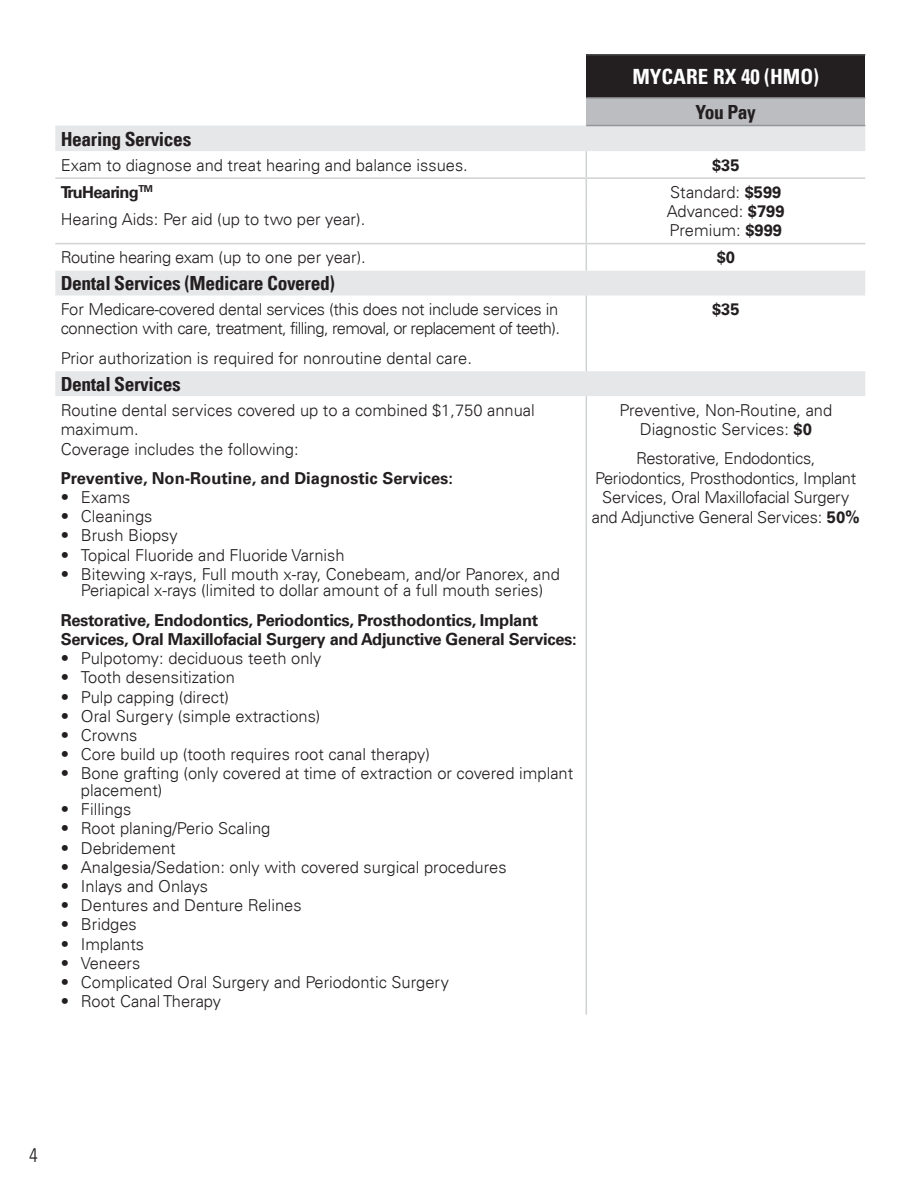
<style>
.page{position:relative;width:918px;height:1188px;background:#fff}
.page>*{position:absolute;margin:0;border:0;box-sizing:border-box;transform-origin:0 0}
.Plan_Name_Cell_Text{font:700 condensed 21px "Univers LT";color:#fff}
.Light_Gray_You_Pay_Cell_Text{font:700 condensed 19.5px "Univers LT";letter-spacing:-.02em;color:#231f20}
.You_Pay_Cell_Text{font:700 condensed 19.5px "Univers LT";letter-spacing:-.02em;color:#231f20}
.t1{font:300 condensed 19.5px "Univers LT";color:#231f20}
.Table_Body___Bulleted_List{font:300 16.5px/16.5px "Univers LT";color:#231f20;text-align:center}
.Body_Copy{font:300 16.5px/19.5px "Univers LT";letter-spacing:-.02em;color:#231f20}
.Body_Copy-2{font:300 16.5px/19.5px "Univers LT";color:#231f20}
.Body_Copy-3{font:700 16.5px/19.5px "Univers LT";letter-spacing:-.02em;color:#231f20}
.Body_Copy-4{font:700 16.5px "Univers LT";color:#231f20}
.Body_Copy-5{font:700 16.5px "Univers LT";letter-spacing:-.04em;color:#231f20}
.s1{font-weight:700}
</style>
<div class="page">
<svg style="left:56px;top:125px;width:530px;height:1px"></svg>
<div style="left:586px;top:55px;width:279px;height:43px;background:#231f20"></div>
<div style="left:586px;top:98px;width:279px;height:28px;background:#bcbdc0"></div>
<svg style="left:55px;top:126px;width:810px;height:270px"></svg>
<hr style="left:55px;top:243px;width:531px;height:1px;background:#d1d2d4">
<svg style="left:586px;top:244px;width:1px;height:27px"></svg>
<hr style="left:586px;top:296px;width:1px;height:75px;background:#d1d2d4">
<hr style="left:586px;top:396px;width:1px;height:619px;background:#d1d2d4">
<hr style="left:55px;top:177px;width:531px;height:2px;background:#d1d2d4">
<hr style="left:586px;top:54px;width:279px;height:2px;background:#4b4c4d">
<hr style="left:586px;top:97px;width:279px;height:2px;background:#939598">
<hr style="left:586px;top:125px;width:279px;height:1px;background:#939598">
<hr style="left:586px;top:177px;width:279px;height:2px;background:#d1d2d4">
<hr style="left:586px;top:243px;width:279px;height:1px;background:#d1d2d4">
<svg style="left:586px;top:151px;width:1px;height:54px"></svg>
<hr style="left:586px;top:205px;width:1px;height:38px;background:#d1d2d4">
<p class="Plan_Name_Cell_Text" style="left:632px;top:64px;width:188px">MYCARE RX 40 (HMO)</p>
<p class="You_Pay_Cell_Text" style="left:696px;top:100px;width:62px">You Pay</p>
<p class="Light_Gray_You_Pay_Cell_Text" style="left:61px;top:127px;width:132px">Hearing Services</p>
<p class="Body_Copy-2" style="left:61px;top:155px;width:409px">Exam to diagnose and treat hearing and balance issues.</p>
<p class="Body_Copy-3" style="left:712px;top:155px;width:29px">$35</p>
<p class="Body_Copy-5" style="left:61px;top:182px;width:94px">TruHearing<sup>TM</sup></p>
<p class="Table_Body___Bulleted_List" style="left:670px;top:184px;width:113px">Standard: <span class="s1">$599</span></p>
<p class="Table_Body___Bulleted_List" style="left:667px;top:203px;width:119px">Advanced: <span class="s1">$799</span></p>
<p class="Table_Body___Bulleted_List" style="left:670px;top:222px;width:114px">Premium: <span class="s1">$999</span></p>
<p class="Table_Body___Bulleted_List" style="left:61px;top:211px;width:306px">Hearing Aids: Per aid (up to two per year).</p>
<p class="Body_Copy" style="left:61px;top:247px;width:307px">Routine hearing exam (up to one per year).</p>
<p class="Body_Copy-3" style="left:717px;top:248px;width:20px">$0</p>
<p class="Light_Gray_You_Pay_Cell_Text" style="left:61px;top:271px;width:276px">Dental Services (Medicare Covered)</p>
<p class="Body_Copy" style="left:61px;top:299px;width:501px">For Medicare-covered dental services (this does not include services in connection with care, treatment, filling, removal, or replacement of teeth).</p>
<p class="Body_Copy-2" style="left:61px;top:348px;width:413px">Prior authorization is required for nonroutine dental care.</p>
<p class="Body_Copy-3" style="left:712px;top:300px;width:29px">$35</p>
<p class="Light_Gray_You_Pay_Cell_Text" style="left:61px;top:372px;width:122px">Dental Services</p>
<p class="Body_Copy-2" style="left:61px;top:400px;width:476px">Routine dental services covered up to a combined $1,750 annual maximum.</p>
<p class="Body_Copy-2" style="left:61px;top:439px;width:240px">Coverage includes the following:</p>
<p class="Body_Copy-4" style="left:61px;top:468px;width:394px">Preventive, Non-Routine, and Diagnostic Services:</p>
<p class="Table_Body___Bulleted_List" style="left:61px;top:489px;width:71px">• Exams</p>
<p class="Table_Body___Bulleted_List" style="left:61px;top:508px;width:93px">• Cleanings</p>
<p class="Table_Body___Bulleted_List" style="left:61px;top:527px;width:119px">• Brush Biopsy</p>
<p class="Table_Body___Bulleted_List" style="left:61px;top:547px;width:285px">• Topical Fluoride and Fluoride Varnish</p>
<p class="Table_Body___Bulleted_List" style="left:61px;top:566px;width:501px">• Bitewing x-rays, Full mouth x-ray, Conebeam, and/or Panorex, and<br>Periapical x-rays (limited to dollar amount of a full mouth series)</p>
<p class="Body_Copy-3" style="left:61px;top:610px;width:517px">Restorative, Endodontics, Periodontics, Prosthodontics, Implant<br>Services, Oral Maxillofacial Surgery and Adjunctive General Services:</p>
<p class="Table_Body___Bulleted_List" style="left:61px;top:650px;width:262px">• Pulpotomy: deciduous teeth only</p>
<p class="Table_Body___Bulleted_List" style="left:61px;top:669px;width:176px">• Tooth desensitization</p>
<p class="Table_Body___Bulleted_List" style="left:61px;top:689px;width:170px">• Pulp capping (direct)</p>
<p class="Table_Body___Bulleted_List" style="left:61px;top:708px;width:261px">• Oral Surgery (simple extractions)</p>
<p class="Table_Body___Bulleted_List" style="left:61px;top:727px;width:78px">• Crowns</p>
<p class="Table_Body___Bulleted_List" style="left:61px;top:746px;width:371px">• Core build up (tooth requires root canal therapy)</p>
<p class="Table_Body___Bulleted_List" style="left:81px;top:765px;width:494px;text-align:left;text-indent:-20px">• Bone grafting (only covered at time of extraction or covered implant placement)</p>
<p class="Table_Body___Bulleted_List" style="left:61px;top:801px;width:72px">• Fillings</p>
<p class="Table_Body___Bulleted_List" style="left:61px;top:820px;width:211px">• Root planing/Perio Scaling</p>
<p class="Table_Body___Bulleted_List" style="left:61px;top:839px;width:116px">• Debridement</p>
<p class="Table_Body___Bulleted_List" style="left:61px;top:859px;width:447px">• Analgesia/Sedation: only with covered surgical procedures</p>
<p class="Table_Body___Bulleted_List" style="left:61px;top:878px;width:149px">• Inlays and Onlays</p>
<p class="Table_Body___Bulleted_List" style="left:61px;top:897px;width:243px">• Dentures and Denture Relines</p>
<p class="Table_Body___Bulleted_List" style="left:61px;top:916px;width:78px">• Bridges</p>
<p class="Table_Body___Bulleted_List" style="left:61px;top:935px;width:85px">• Implants</p>
<p class="Table_Body___Bulleted_List" style="left:61px;top:955px;width:81px">• Veneers</p>
<p class="Table_Body___Bulleted_List" style="left:61px;top:974px;width:390px">• Complicated Oral Surgery and Periodontic Surgery</p>
<p class="Table_Body___Bulleted_List" style="left:61px;top:993px;width:162px">• Root Canal Therapy</p>
<p class="Body_Copy-2" style="left:619px;top:400px;width:214px;text-align:center">Preventive, Non-Routine, and<br>Diagnostic Services: <span class="s1">$0</span></p>
<p class="Body_Copy" style="left:592px;top:449px;width:270px;text-align:center">Restorative, Endodontics, Periodontics, Prosthodontics, Implant Services, Oral Maxillofacial Surgery and Adjunctive General Services: <span class="s1">50%</span></p>
<p class="t1" style="left:29px;top:1143px;width:10px">4</p>
</div>
